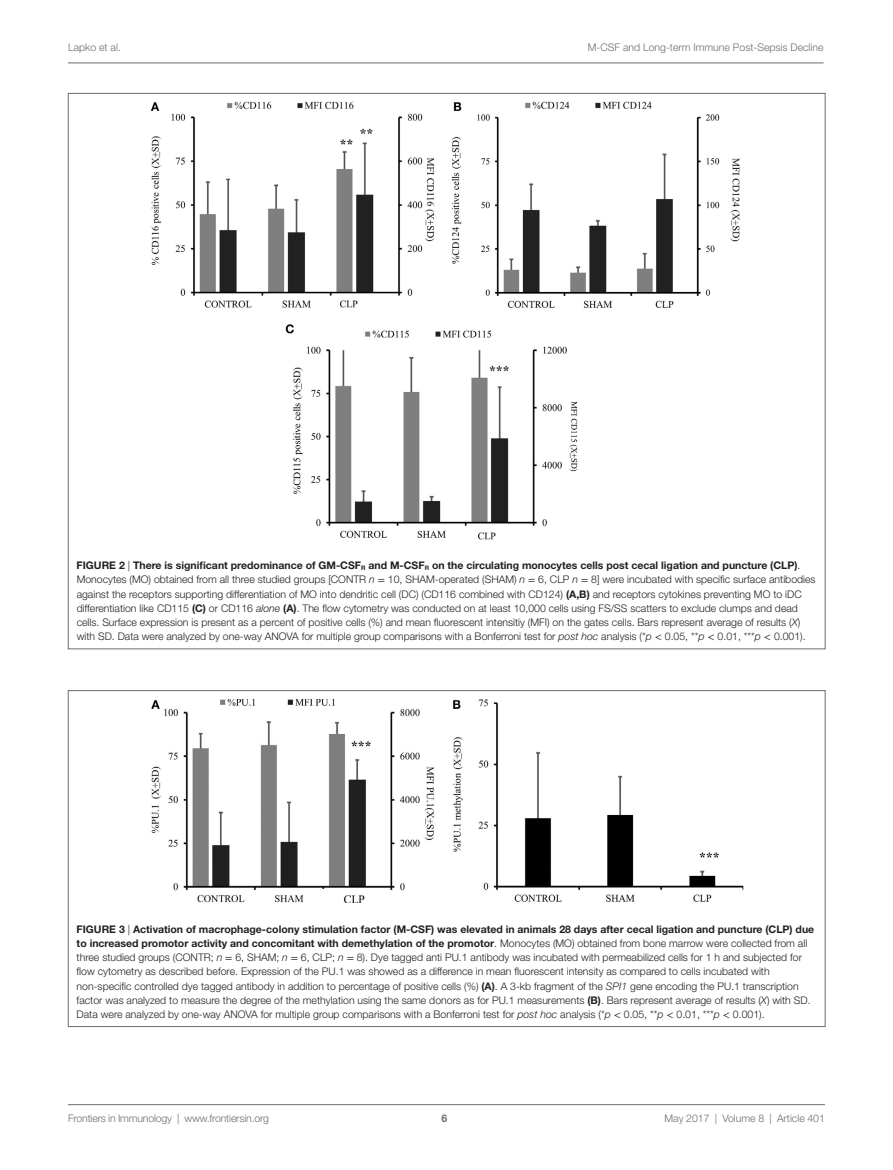
<style>
.page{position:relative;width:893px;height:1170px;background:#fff}
.page>*{position:absolute;margin:0;border:0;box-sizing:border-box;transform-origin:0 0}
.t1{font:300 10.5px/14.2px "Helvetica Neue LT Std";color:#231f20}
.t2{font:300 10.5px "Helvetica Neue LT Std";color:#6c6d70}
.t3{font:700 10.5px "Helvetica Neue LT Std";color:#6c6d70}
.s1{font-weight:700}
.s2{font-style:italic}
.s3{font-family:"STIX General";font-weight:400}
</style>
<div class="page">
<img style="left:151px;top:699px;width:593px;height:203px">
<img style="left:150px;top:102px;width:590px;height:437px">
<hr style="left:68px;top:63px;width:756px;height:1px;background:#6c6d70">
<hr style="left:68px;top:1104px;width:757px;height:1px;background:#6c6d70">
<p class="t2" style="left:68px;top:41px;width:54px">Lapko et al.</p>
<p class="t2" style="left:588px;top:41px;width:237px">M-CSF and Long-term Immune Post-Sepsis Decline</p>
<p class="t1" style="left:77px;top:558px;width:740px"><span class="s1">Figure 2</span> | <span class="s1">There is significant predominance of GM-CSF</span><sub>R</sub> <span class="s1">and M-CSF</span><sub>R</sub> <span class="s1">on the circulating monocytes cells post cecal ligation and puncture (CLP)</span>.<br>Monocytes (MO) obtained from all three studied groups [CONTR <span class="s2">n</span> <span class="s3">=</span> 10, SHAM-operated (SHAM) <span class="s2">n</span> <span class="s3">=</span> 6, CLP <span class="s2">n</span> <span class="s3">=</span> 8] were incubated with specific surface antibodies against the receptors supporting differentiation of MO into dendritic cell (DC) (CD116 combined with CD124) <span class="s1">(A,B)</span> and receptors cytokines preventing MO to iDC differentiation like CD115 <span class="s1">(C)</span> or CD116 <span class="s2">alone</span> <span class="s1">(A)</span>. The flow cytometry was conducted on at least 10,000 cells using FS/SS scatters to exclude clumps and dead cells. Surface expression is present as a percent of positive cells (%) and mean fluorescent intensitiy (MFI) on the gates cells. Bars represent average of results (<span class="s2">X</span>) with SD. Data were analyzed by one-way ANOVA for multiple group comparisons with a Bonferroni test for <span class="s2">post hoc</span> analysis (*<span class="s2">p</span> <span class="s3">&lt;</span> 0.05, **<span class="s2">p</span> <span class="s3">&lt;</span> 0.01, ***<span class="s2">p</span> <span class="s3">&lt;</span> 0.001).</p>
<p class="t1" style="left:77px;top:921px;width:739px"><span class="s1">Figure 3</span> | <span class="s1">Activation of macrophage-colony stimulation factor (M-CSF) was elevated in animals 28 days after cecal ligation and puncture (CLP) due to increased promotor activity and concomitant with demethylation of the promotor</span>. Monocytes (MO) obtained from bone marrow were collected from all three studied groups (CONTR; <span class="s2">n</span> <span class="s3">=</span> 6, SHAM; <span class="s2">n</span> <span class="s3">=</span> 6, CLP; <span class="s2">n</span> <span class="s3">=</span> 8). Dye tagged anti PU.1 antibody was incubated with permeabilized cells for 1 h and subjected for flow cytometry as described before. Expression of the PU.1 was showed as a difference in mean fluorescent intensity as compared to cells incubated with non-specific controlled dye tagged antibody in addition to percentage of positive cells (%) <span class="s1">(A)</span>. A 3-kb fragment of the <span class="s2">SPI1</span> gene encoding the PU.1 transcription factor was analyzed to measure the degree of the methylation using the same donors as for PU.1 measurements <span class="s1">(B)</span>. Bars represent average of results (<span class="s2">X</span>) with SD.<br>Data were analyzed by one-way ANOVA for multiple group comparisons with a Bonferroni test for <span class="s2">post hoc</span> analysis (*<span class="s2">p</span> <span class="s3">&lt;</span> 0.05, **<span class="s2">p</span> <span class="s3">&lt;</span> 0.01, ***<span class="s2">p</span> <span class="s3">&lt;</span> 0.001).</p>
<p class="t2" style="left:68px;top:1111px;width:203px">Frontiers in Immunology | www.frontiersin.org</p>
<p class="t2" style="left:665px;top:1111px;width:162px">May 2017 | Volume 8 | Article 401</p>
<p class="t3" style="left:441px;top:1111px;width:7px">6</p>
</div>
